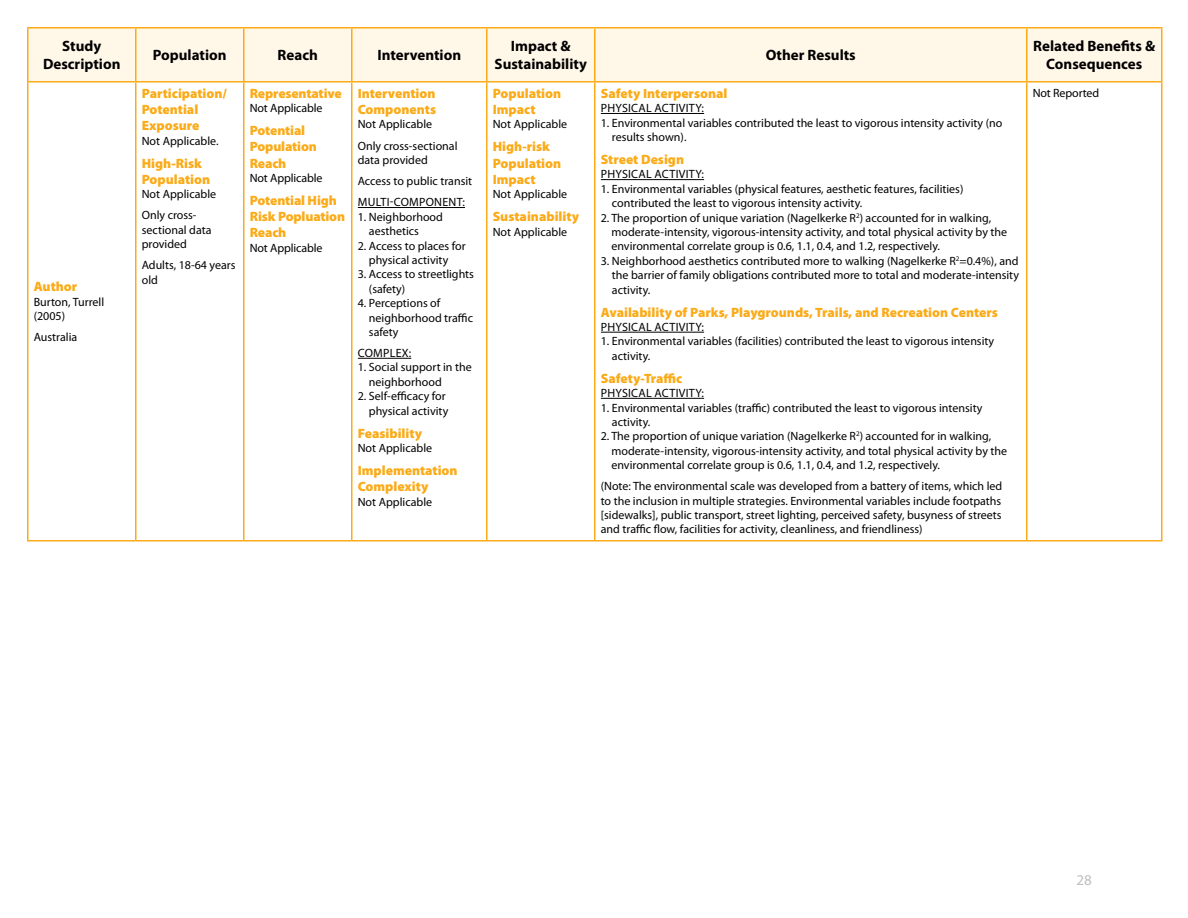
<style>
.page{position:relative;width:1188px;height:918px;background:#fff}
.page>*{position:absolute;margin:0;border:0;box-sizing:border-box;transform-origin:0 0}
.t1{font:700 15px/18px "Myriad Pro";color:#000;text-align:center}
.t2{font:15px "Myriad Pro";color:#bcbec0}
.t3{font:900 13.5px/16.2px "Myriad Pro";color:#fbab18}
.t4{font:12px/14.4px "Myriad Pro";color:#000}
.t5{font:12px "Myriad Pro";letter-spacing:.02em;color:#000}
</style>
<div class="page">
<div style="left:28px;top:28px;width:1133px;height:53px;background:#fff7e8"></div>
<svg style="left:28px;top:82px;width:1133px;height:458px"></svg>
<div style="left:136px;top:82px;width:108px;height:459px;background:#fff"></div>
<hr style="left:27px;top:28px;width:1px;height:53px;background:#fbab18">
<hr style="left:27px;top:27px;width:109px;height:1px;background:#fbab18">
<hr style="left:135px;top:28px;width:1px;height:53px;background:#fbab18">
<hr style="left:136px;top:27px;width:108px;height:1px;background:#fbab18">
<hr style="left:243px;top:28px;width:1px;height:53px;background:#fbab18">
<hr style="left:244px;top:27px;width:108px;height:1px;background:#fbab18">
<hr style="left:351px;top:28px;width:1px;height:53px;background:#fbab18">
<hr style="left:352px;top:27px;width:135px;height:1px;background:#fbab18">
<hr style="left:486px;top:28px;width:2px;height:53px;background:#fbab18">
<hr style="left:487px;top:27px;width:108px;height:1px;background:#fbab18">
<hr style="left:594px;top:28px;width:2px;height:53px;background:#fbab18">
<hr style="left:595px;top:27px;width:432px;height:1px;background:#fbab18">
<hr style="left:1026px;top:28px;width:2px;height:53px;background:#fbab18">
<hr style="left:1027px;top:27px;width:135px;height:1px;background:#fbab18">
<hr style="left:1161px;top:28px;width:1px;height:53px;background:#fbab18">
<hr style="left:27px;top:81px;width:109px;height:1px;background:#fbab18">
<hr style="left:27px;top:540px;width:109px;height:2px;background:#fbab18">
<hr style="left:136px;top:81px;width:108px;height:1px;background:#fbab18">
<hr style="left:136px;top:540px;width:108px;height:2px;background:#fbab18">
<hr style="left:244px;top:81px;width:108px;height:1px;background:#fbab18">
<hr style="left:244px;top:540px;width:108px;height:2px;background:#fbab18">
<hr style="left:352px;top:81px;width:135px;height:1px;background:#fbab18">
<hr style="left:352px;top:540px;width:135px;height:2px;background:#fbab18">
<hr style="left:487px;top:81px;width:108px;height:1px;background:#fbab18">
<hr style="left:487px;top:540px;width:108px;height:2px;background:#fbab18">
<hr style="left:595px;top:81px;width:432px;height:1px;background:#fbab18">
<hr style="left:595px;top:540px;width:432px;height:2px;background:#fbab18">
<hr style="left:1027px;top:81px;width:135px;height:1px;background:#fbab18">
<hr style="left:1027px;top:540px;width:135px;height:2px;background:#fbab18">
<hr style="left:27px;top:82px;width:1px;height:458px;background:#fbab18">
<hr style="left:135px;top:82px;width:1px;height:458px;background:#fbab18">
<hr style="left:243px;top:82px;width:1px;height:458px;background:#fbab18">
<hr style="left:351px;top:82px;width:1px;height:458px;background:#fbab18">
<hr style="left:486px;top:82px;width:2px;height:458px;background:#fbab18">
<hr style="left:594px;top:82px;width:2px;height:458px;background:#fbab18">
<hr style="left:1026px;top:82px;width:2px;height:458px;background:#fbab18">
<hr style="left:1161px;top:82px;width:1px;height:458px;background:#fbab18">
<hr style="left:358px;top:207px;width:107px;height:1px;background:#000">
<hr style="left:358px;top:358px;width:53px;height:1px;background:#000">
<hr style="left:601px;top:113px;width:103px;height:1px;background:#000">
<hr style="left:601px;top:179px;width:103px;height:1px;background:#000">
<hr style="left:601px;top:332px;width:103px;height:1px;background:#000">
<hr style="left:601px;top:398px;width:103px;height:1px;background:#000">
<p class="t1" style="left:43px;top:37px;width:79px">Study<br>Description</p>
<p class="t1" style="left:153px;top:46px;width:75px">Population</p>
<p class="t1" style="left:278px;top:46px;width:42px">Reach</p>
<p class="t1" style="left:377px;top:46px;width:85px">Intervention</p>
<p class="t1" style="left:495px;top:37px;width:94px">Impact &amp;<br>Sustainability</p>
<p class="t1" style="left:766px;top:46px;width:92px">Other Results</p>
<p class="t1" style="left:1033px;top:37px;width:123px">Related Benefits &amp;<br>Consequences</p>
<p class="t3" style="left:34px;top:278px;width:45px">Author</p>
<p class="t4" style="left:34px;top:294px;width:72px">Burton, Turrell (2005)</p>
<p class="t4" style="left:34px;top:330px;width:45px">Australia</p>
<p class="t3" style="left:142px;top:85px;width:87px">Participation/<br>Potential<br>Exposure</p>
<p class="t4" style="left:142px;top:133px;width:78px">Not Applicable.</p>
<p class="t3" style="left:142px;top:154px;width:70px">High-Risk<br>Population</p>
<p class="t4" style="left:142px;top:183px;width:76px;line-height:21.1px">Not Applicable<br>Only cross-</p>
<p class="t4" style="left:142px;top:222px;width:71px">sectional data provided</p>
<p class="t4" style="left:142px;top:258px;width:95px">Adults, 18-64 years old</p>
<p class="t3" style="left:250px;top:85px;width:94px">Representative</p>
<p class="t4" style="left:250px;top:101px;width:74px">Not Applicable</p>
<p class="t3" style="left:250px;top:122px;width:69px">Potential<br>Population<br>Reach</p>
<p class="t4" style="left:250px;top:171px;width:74px">Not Applicable</p>
<p class="t3" style="left:250px;top:192px;width:97px">Potential High<br>Risk Popluation<br>Reach</p>
<p class="t4" style="left:250px;top:240px;width:74px">Not Applicable</p>
<p class="t3" style="left:358px;top:85px;width:80px">Intervention<br>Components</p>
<p class="t4" style="left:358px;top:114px;width:101px;line-height:21.1px">Not Applicable<br>Only cross-sectional</p>
<p class="t4" style="left:358px;top:149px;width:116px;line-height:21.1px">data provided<br>Access to public transit<br>Multi</p>
<p class="t4" style="left:390px;top:195px;width:20px">-component</p>
<p class="t4" style="left:463px;top:195px;width:4px">:</p>
<p class="t4" style="left:369px;top:209px;width:76px;text-indent:-11px">1. Neighborhood aesthetics</p>
<p class="t4" style="left:358px;top:238px;width:109px;text-align:center">2. Access to places for physical activity</p>
<p class="t4" style="left:369px;top:267px;width:107px;text-indent:-11px">3. Access to streetlights (safety)</p>
<p class="t4" style="left:369px;top:296px;width:106px;text-indent:-11px">4. Perceptions of neighborhood traffic safety</p>
<p class="t4" style="left:358px;top:346px;width:9px">Comple</p>
<p class="t4" style="left:402px;top:346px;width:11px">x:</p>
<p class="t4" style="left:369px;top:360px;width:104px;text-indent:-11px">1. Social support in the neighborhood</p>
<p class="t4" style="left:358px;top:389px;width:92px;text-align:right">2. Self-efficacy for physical activity</p>
<p class="t3" style="left:358px;top:424px;width:66px">Feasibility</p>
<p class="t4" style="left:358px;top:441px;width:76px">Not Applicable</p>
<p class="t3" style="left:358px;top:462px;width:101px">Implementation<br>Complexity</p>
<p class="t4" style="left:358px;top:494px;width:76px">Not Applicable</p>
<p class="t3" style="left:493px;top:85px;width:70px">Population<br>Impact</p>
<p class="t4" style="left:493px;top:117px;width:76px">Not Applicable</p>
<p class="t3" style="left:493px;top:138px;width:70px">High-risk<br>Population<br>Impact</p>
<p class="t4" style="left:493px;top:187px;width:76px">Not Applicable</p>
<p class="t3" style="left:493px;top:208px;width:88px">Sustainability</p>
<p class="t4" style="left:493px;top:224px;width:76px">Not Applicable</p>
<p class="t3" style="left:601px;top:85px;width:128px">Safety Interpersonal</p>
<p class="t5" style="left:601px;top:101px;width:105px">Physical activity:</p>
<p class="t4" style="left:612px;top:115px;width:392px;text-indent:-11px">1. Environmental variables contributed the least to vigorous intensity activity (no results shown).</p>
<p class="t3" style="left:601px;top:151px;width:85px">Street Design</p>
<p class="t5" style="left:601px;top:167px;width:105px">Physical activity:</p>
<p class="t4" style="left:612px;top:181px;width:353px;text-indent:-11px">1. Environmental variables (physical features, aesthetic features, facilities) contributed the least to vigorous intensity activity.</p>
<p class="t4" style="left:611px;top:210px;width:397px;text-indent:-11px">2. The proportion of unique variation (Nagelkerke R<sup>2</sup>) accounted for in walking, moderate-intensity, vigorous-intensity activity, and total physical activity by the environmental correlate group is 0.6, 1.1, 0.4, and 1.2, respectively.</p>
<p class="t4" style="left:612px;top:253px;width:409px;text-align:justify;text-indent:-11px">3. Neighborhood aesthetics contributed more to walking (Nagelkerke R<sup>2</sup>=0.4%), and the barrier of family obligations contributed more to total and moderate-intensity activity.</p>
<p class="t3" style="left:601px;top:303px;width:399px">Availability of Parks, Playgrounds, Trails, and Recreation Centers</p>
<p class="t5" style="left:601px;top:320px;width:105px">Physical activity:</p>
<p class="t4" style="left:612px;top:334px;width:384px;text-indent:-11px">1. Environmental variables (facilities) contributed the least to vigorous intensity activity.</p>
<p class="t3" style="left:601px;top:370px;width:83px">Safety-Traffic</p>
<p class="t5" style="left:601px;top:386px;width:105px">Physical activity:</p>
<p class="t4" style="left:612px;top:400px;width:372px;text-indent:-11px">1. Environmental variables (traffic) contributed the least to vigorous intensity activity.</p>
<p class="t4" style="left:611px;top:429px;width:397px;text-indent:-11px">2. The proportion of unique variation (Nagelkerke R<sup>2</sup>) accounted for in walking, moderate-intensity, vigorous-intensity activity, and total physical activity by the environmental correlate group is 0.6, 1.1, 0.4, and 1.2, respectively.</p>
<p class="t4" style="left:601px;top:479px;width:403px;text-align:justify">(Note: The environmental scale was developed from a battery of items, which led to the inclusion in multiple strategies. Environmental variables include footpaths [sidewalks], public transport, street lighting, perceived safety, busyness of streets and traffic flow, facilities for activity, cleanliness, and friendliness)</p>
<p class="t4" style="left:1033px;top:85px;width:68px">Not Reported</p>
<p class="t2" style="left:1077px;top:871px;width:17px">28</p>
</div>
